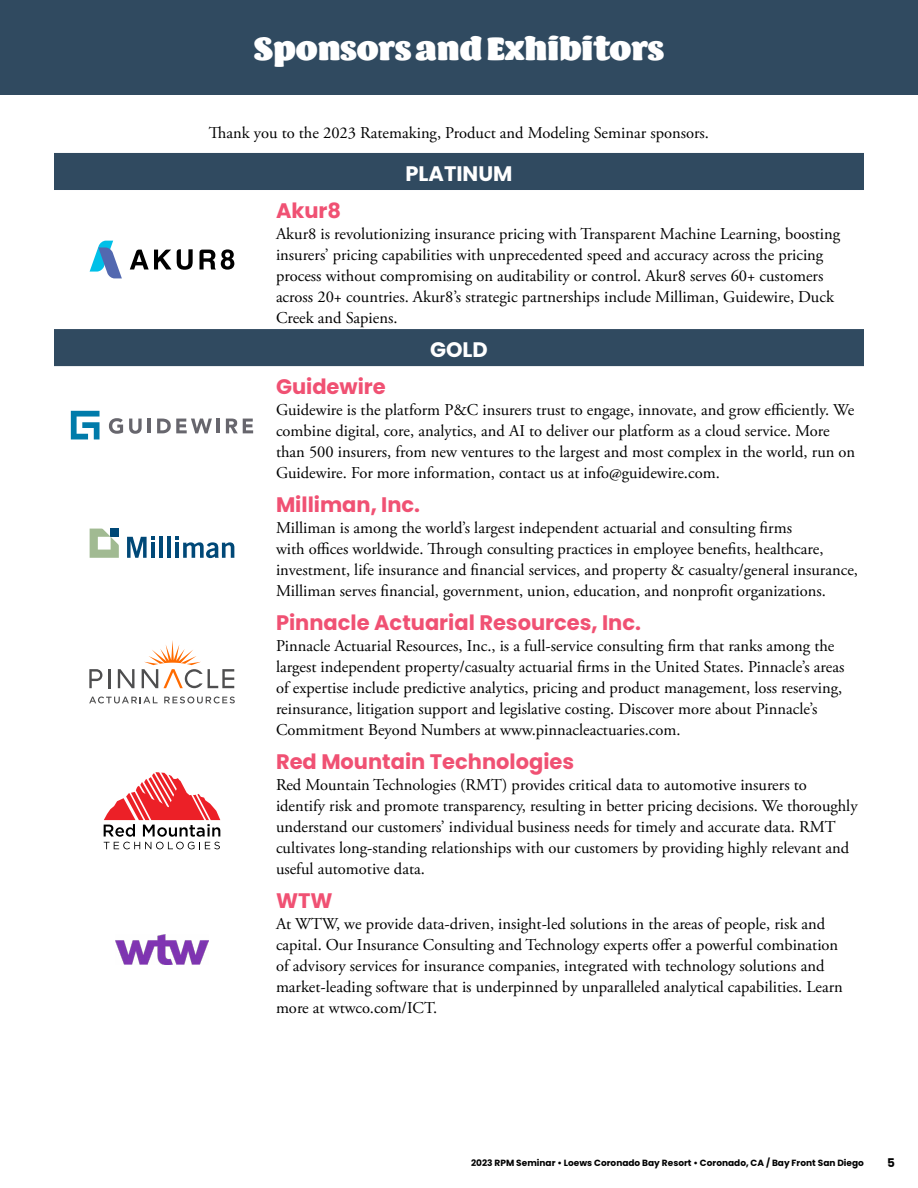
<style>
.page{position:relative;width:918px;height:1188px;background:#fff}
.page>*{position:absolute;margin:0;border:0;box-sizing:border-box;transform-origin:0 0}
.t1{font:33px "Barricada Pro";color:#fff}
.t2{font:700 21px "Poppins";color:#f05173}
.t3{font:700 21px "Poppins";color:#fff}
.t4{font:16.5px/21px "Adobe Garamond Pro";color:#000}
.t5{font:700 12px "Poppins";color:#000}
.t6{font:700 9px "Poppins";color:#000}
</style>
<div class="page">
<div style="left:0;top:0;width:918px;height:94px;background:#304a60"></div>
<svg style="left:54px;top:153px;width:810px;height:213px"></svg>
<svg style="left:130px;top:249px;width:63px;height:21px"></svg>
<svg style="left:200px;top:249px;width:34px;height:21px"></svg>
<svg style="left:90px;top:241px;width:32px;height:37px"></svg>
<svg style="left:109px;top:418px;width:14px;height:16px"></svg>
<svg style="left:129px;top:419px;width:13px;height:15px"></svg>
<hr style="left:148px;top:419px;width:3px;height:14px;background:#67666d">
<svg style="left:157px;top:419px;width:55px;height:14px"></svg>
<hr style="left:216px;top:419px;width:4px;height:14px;background:#67666d">
<svg style="left:226px;top:419px;width:27px;height:14px"></svg>
<svg style="left:71px;top:411px;width:29px;height:28px"></svg>
<svg style="left:127px;top:537px;width:28px;height:21px"></svg>
<hr style="left:151px;top:543px;width:4px;height:15px;background:#004877">
<hr style="left:159px;top:537px;width:4px;height:21px;background:#004877">
<hr style="left:167px;top:537px;width:4px;height:21px;background:#004877">
<svg style="left:175px;top:537px;width:59px;height:21px"></svg>
<svg style="left:90px;top:529px;width:29px;height:29px"></svg>
<svg style="left:118px;top:669px;width:16px;height:19px"></svg>
<hr style="left:108px;top:669px;width:3px;height:19px;background:#4e4e4f">
<svg style="left:89px;top:669px;width:13px;height:19px"></svg>
<svg style="left:142px;top:640px;width:92px;height:48px"></svg>
<svg style="left:89px;top:697px;width:69px;height:6px"></svg>
<svg style="left:164px;top:697px;width:71px;height:6px"></svg>
<svg style="left:104px;top:772px;width:116px;height:77px"></svg>
<img style="left:116px;top:935px;width:92px;height:30px">
<h1 class="t1" style="left:254px;top:29px;width:412px">Sponsors and Exhibitors</h1>
<p class="t4" style="left:209px;top:123px;width:502px">Thank you to the 2023 Ratemaking, Product and Modeling Seminar sponsors.</p>
<p class="t3" style="left:405px;top:161px;width:109px">PLATINUM</p>
<p class="t2" style="left:276px;top:199px;width:67px">Akur8</p>
<p class="t4" style="left:276px;top:224px;width:566px">Akur8 is revolutionizing insurance pricing with Transparent Machine Learning, boosting insurers’ pricing capabilities with unprecedented speed and accuracy across the pricing process without compromising on auditability or control. Akur8 serves 60+ customers across 20+ countries. Akur8’s strategic partnerships include Milliman, Guidewire, Duck Creek and Sapiens.</p>
<p class="t3" style="left:430px;top:338px;width:59px">GOLD</p>
<p class="t2" style="left:276px;top:375px;width:111px">Guidewire</p>
<p class="t4" style="left:276px;top:400px;width:581px">Guidewire is the platform P&amp;C insurers trust to engage, innovate, and grow efficiently. We combine digital, core, analytics, and AI to deliver our platform as a cloud service. More than 500 insurers, from new ventures to the largest and most complex in the world, run on Guidewire. For more information, contact us at info@guidewire.com.</p>
<p class="t2" style="left:276px;top:493px;width:146px">Milliman, Inc.</p>
<p class="t4" style="left:276px;top:518px;width:584px">Milliman is among the world’s largest independent actuarial and consulting firms<br>with offices worldwide. Through consulting practices in employee benefits, healthcare, investment, life insurance and financial services, and property &amp; casualty/general insurance, Milliman serves financial, government, union, education, and nonprofit organizations.</p>
<p class="t2" style="left:276px;top:611px;width:367px">Pinnacle Actuarial Resources, Inc.</p>
<p class="t4" style="left:276px;top:636px;width:570px">Pinnacle Actuarial Resources, Inc., is a full-service consulting firm that ranks among the largest independent property/casualty actuarial firms in the United States. Pinnacle’s areas of expertise include predictive analytics, pricing and product management, loss reserving, reinsurance, litigation support and legislative costing. Discover more about Pinnacle’s Commitment Beyond Numbers at www.pinnacleactuaries.com.</p>
<p class="t2" style="left:276px;top:750px;width:300px">Red Mountain Technologies</p>
<p class="t4" style="left:276px;top:775px;width:583px">Red Mountain Technologies (RMT) provides critical data to automotive insurers to identify risk and promote transparency, resulting in better pricing decisions. We thoroughly understand our customers’ individual business needs for timely and accurate data. RMT cultivates long-standing relationships with our customers by providing highly relevant and useful automotive data.</p>
<p class="t2" style="left:276px;top:889px;width:58px">WTW</p>
<p class="t4" style="left:276px;top:914px;width:568px">At WTW, we provide data-driven, insight-led solutions in the areas of people, risk and capital. Our Insurance Consulting and Technology experts offer a powerful combination of advisory services for insurance companies, integrated with technology solutions and market-leading software that is underpinned by unparalleled analytical capabilities. Learn more at wtwco.com/ICT.</p>
<p class="t6" style="left:471px;top:1157px;width:394px">2023 RPM Seminar • Loews Coronado Bay Resort • Coronado, CA / Bay Front San Diego</p>
<p class="t5" style="left:887px;top:1156px;width:9px">5</p>
</div>
